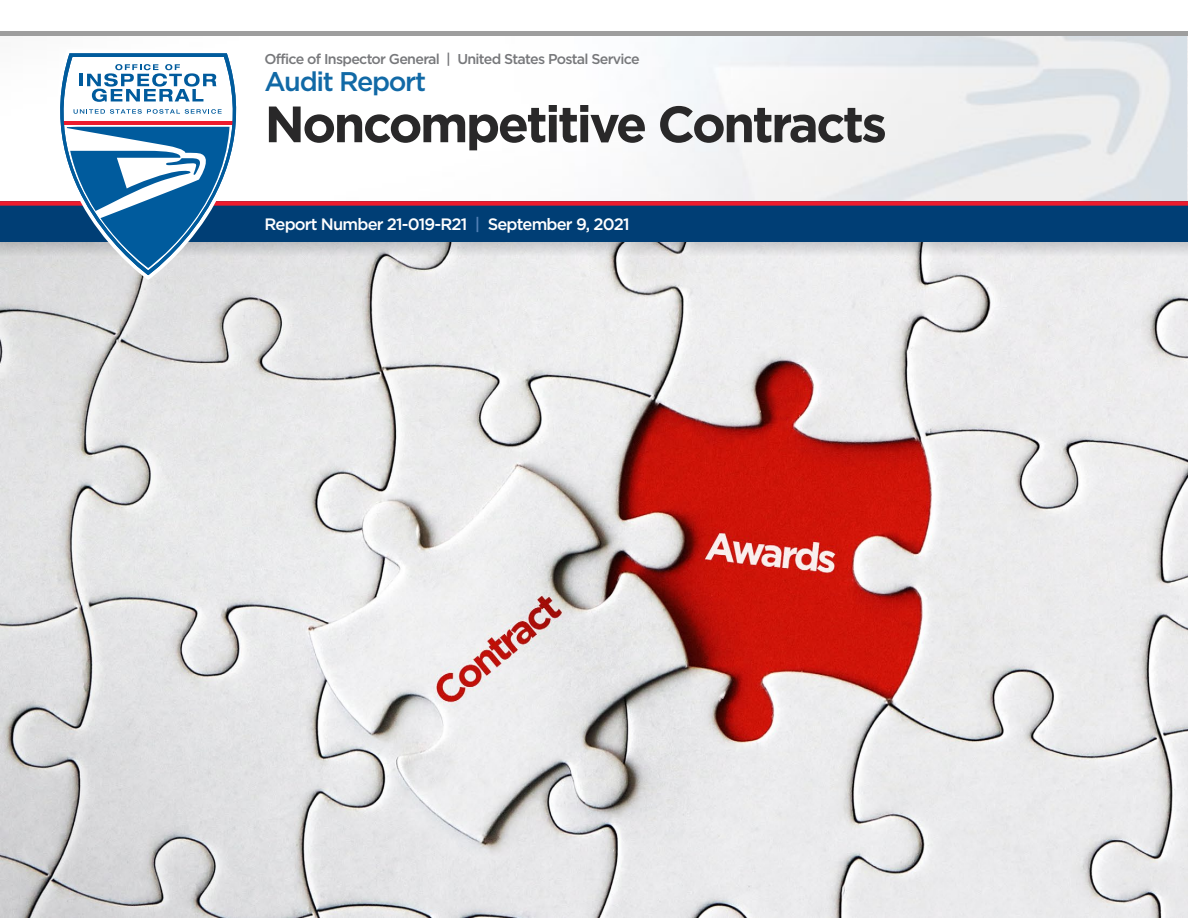
<style>
.page{position:relative;width:1188px;height:918px;background:#fff}
.page>*{position:absolute;margin:0;border:0;box-sizing:border-box;transform-origin:0 0}
.t1{font:700 51px "Gotham";letter-spacing:-.05em;color:#292829}
.t2{font:500 27px "Gotham";letter-spacing:-.05em;color:#1169a6}
.t3{font:500 16.5px "Gotham";letter-spacing:-.05em;color:#fff}
.t4{font:500 14.25px "Gotham";letter-spacing:-.05em;color:#77787b}
.s1{color:#5381b7}
</style>
<div class="page">
<img style="left:0;top:31px;width:1188px;height:887px">
<img style="left:0;top:36px;width:1187px;height:165px">
<svg style="left:0;top:242px;width:1188px;height:18px;background:#d7d7d8"></svg>
<div style="left:0;top:202px;width:1188px;height:40px;background:#003e75"></div>
<div style="left:0;top:201px;width:1188px;height:5px;background:#ed1b2d"></div>
<svg style="left:43px;top:50px;width:210px;height:230px;fill:#e0e0e2"></svg>
<svg style="left:26px;top:53px;width:244px;height:222px"></svg>
<svg style="left:74px;top:109px;width:148px;height:5px"></svg>
<hr style="left:0;top:32px;width:1188px;height:4px;background:#9e9e9e">
<p class="t4" style="left:265px;top:51px;width:377px">Office of Inspector General | United States Postal Service</p>
<h2 class="t2" style="left:265px;top:66px;width:163px">Audit Report</h2>
<h1 class="t1" style="left:265px;top:95px;width:624px">Noncompetitive Contracts</h1>
<p class="t3" style="left:265px;top:215px;width:367px">Report Number 21-019-R21 <span class="s1">|</span> September 9, 2021</p>
</div>
